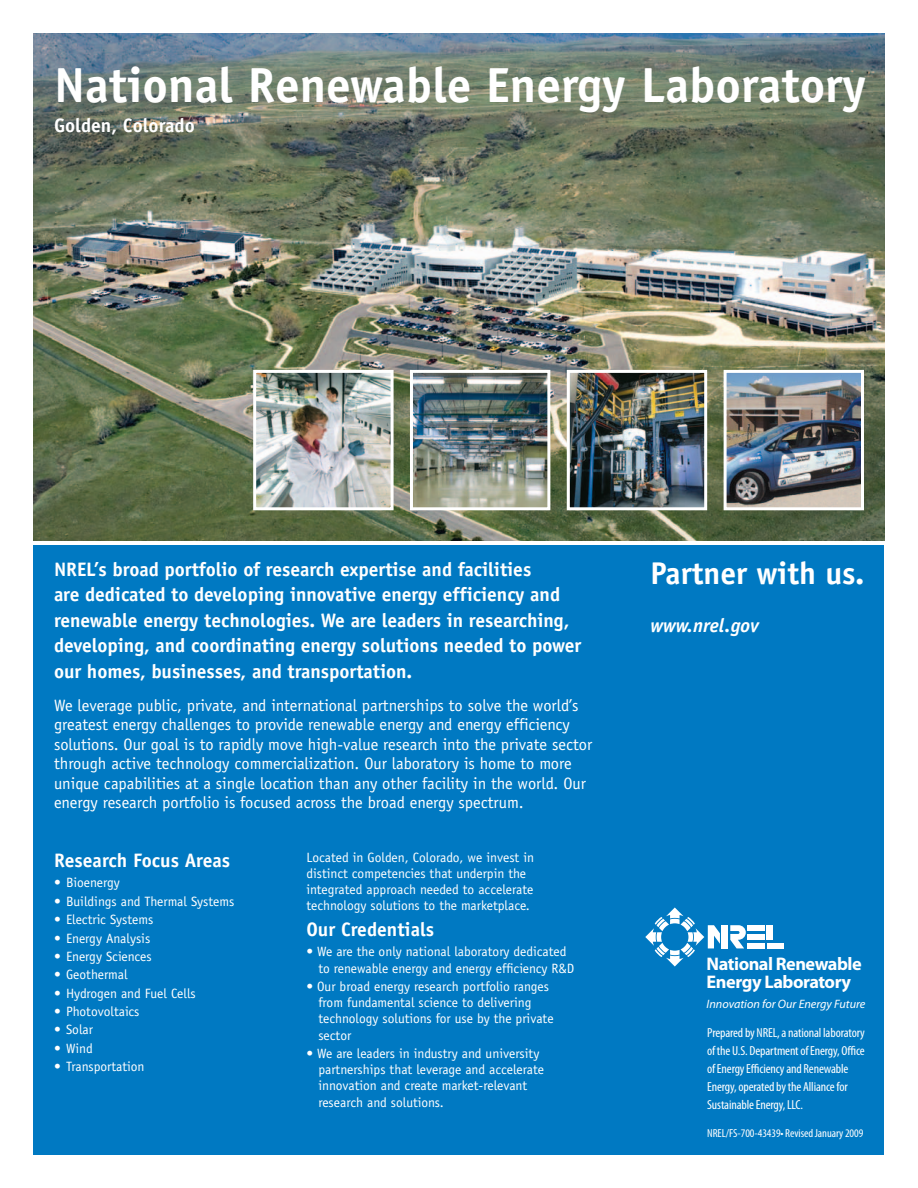
<style>
.page{position:relative;width:918px;height:1188px;background:#fff}
.page>*{position:absolute;margin:0;border:0;box-sizing:border-box;transform-origin:0 0}
.t1{font:700 49.35px "Officina Sans";color:#fff}
.t2{font:700 31.5px "Officina Sans";color:#fff}
.t3{font:700 19.5px/25.5px "Officina Sans";letter-spacing:-.005em;color:#fff}
.t4{font:italic 700 19.5px "Officina Sans ITC Std";color:#fff}
.t5{font:700 18.3px/18.3px "Myriad Pro";letter-spacing:-.025em;color:#fff}
.t6{font:16.5px/19.5px "Officina Sans";color:#fff}
.t7{font:13.5px/16.2px "Officina Sans";color:#fff}
.t8{font:condensed 13.05px/18px "Myriad Pro";letter-spacing:-.01em;color:#fff}
.t9{font:italic 12.15px "Myriad Pro";color:#fff}
.t10{font:condensed 11.7px "Myriad Pro";letter-spacing:-.005em;color:#fff}
</style>
<div class="page">
<img style="left:34px;top:34px;width:850px;height:506px">
<div style="left:34px;top:545px;width:850px;height:609px;background:#0079c2"></div>
<img style="left:728px;top:374px;width:132px;height:132px">
<div style="left:724px;top:370px;width:140px;height:140px;border:3px solid #fff"></div>
<img style="left:571px;top:374px;width:132px;height:132px">
<div style="left:567px;top:370px;width:140px;height:140px;border:3px solid #fff"></div>
<img style="left:414px;top:374px;width:132px;height:132px">
<div style="left:410px;top:370px;width:140px;height:140px;border:3px solid #fff"></div>
<img style="left:257px;top:374px;width:133px;height:132px">
<div style="left:253px;top:370px;width:141px;height:140px;border:3px solid #fff"></div>
<div style="left:767px;top:943px;width:17px;height:5px;background:#fff"></div>
<div style="left:767px;top:925px;width:6px;height:15px;background:#fff"></div>
<div style="left:747px;top:943px;width:17px;height:5px;background:#fff"></div>
<div style="left:747px;top:934px;width:17px;height:6px;background:#fff"></div>
<div style="left:747px;top:925px;width:17px;height:6px;background:#fff"></div>
<svg style="left:730px;top:925px;width:16px;height:23px"></svg>
<div style="left:722px;top:925px;width:6px;height:23px;background:#fff"></div>
<svg style="left:645px;top:907px;width:75px;height:60px"></svg>
<h1 class="t1" style="left:54px;top:54px;width:814px">National Renewable Energy Laboratory</h1>
<h3 class="t3" style="left:54px;top:112px;width:142px">Golden, Colorado</h3>
<p class="t3" style="left:54px;top:556px;width:529px">NREL’s broad portfolio of research expertise and facilities<br>are dedicated to developing innovative energy efficiency and renewable energy technologies. We are leaders in researching, developing, and coordinating energy solutions needed to power our homes, businesses, and transportation.</p>
<p class="t6" style="left:54px;top:696px;width:540px">We leverage public, private, and international partnerships to solve the world’s greatest energy challenges to provide renewable energy and energy efficiency solutions. Our goal is to rapidly move high-value research into the private sector through active technology commercialization. Our laboratory is home to more unique capabilities at a single location than any other facility in the world. Our energy research portfolio is focused across the broad energy spectrum.</p>
<h3 class="t3" style="left:54px;top:847px;width:178px">Research Focus Areas</h3>
<p class="t7" style="left:54px;top:875px;width:67px">• Bioenergy</p>
<p class="t7" style="left:54px;top:893px;width:182px">• Buildings and Thermal Systems</p>
<p class="t7" style="left:54px;top:912px;width:101px">• Electric Systems</p>
<p class="t7" style="left:54px;top:930px;width:98px">• Energy Analysis</p>
<p class="t7" style="left:54px;top:948px;width:99px">• Energy Sciences</p>
<p class="t7" style="left:54px;top:967px;width:75px">• Geothermal</p>
<p class="t7" style="left:54px;top:985px;width:143px">• Hydrogen and Fuel Cells</p>
<p class="t7" style="left:54px;top:1003px;width:87px">• Photovoltaics</p>
<p class="t7" style="left:54px;top:1022px;width:41px">• Solar</p>
<p class="t7" style="left:54px;top:1040px;width:40px">• Wind</p>
<p class="t7" style="left:54px;top:1058px;width:92px">• Transportation</p>
<p class="t7" style="left:306px;top:849px;width:229px">Located in Golden, Colorado, we invest in distinct competencies that underpin the integrated approach needed to accelerate technology solutions to the marketplace.</p>
<h3 class="t3" style="left:306px;top:916px;width:129px">Our Credentials</h3>
<p class="t7" style="left:318px;top:944px;width:258px;text-indent:-12px">• We are the only national laboratory dedicated to renewable energy and energy efficiency R&amp;D</p>
<p class="t7" style="left:318px;top:978px;width:237px;text-indent:-12px">• Our broad energy research portfolio ranges from fundamental science to delivering technology solutions for use by the private sector</p>
<p class="t7" style="left:318px;top:1045px;width:227px;text-indent:-12px">• We are leaders in industry and university partnerships that leverage and accelerate innovation and create market-relevant research and solutions.</p>
<h2 class="t2" style="left:650px;top:553px;width:216px">Partner with us.</h2>
<h3 class="t4" style="left:650px;top:613px;width:110px">www.nrel.gov</h3>
<h3 class="t5" style="left:707px;top:955px;width:157px">National Renewable<br>Energy Laboratory</h3>
<p class="t9" style="left:707px;top:997px;width:160px">Innovation for Our Energy Future</p>
<p class="t8" style="left:707px;top:1024px;width:159px">Prepared by NREL, a national laboratory of the U.S. Department of Energy, Office of Energy Efficiency and Renewable Energy, operated by the Alliance for Sustainable Energy, LLC.</p>
<p class="t10" style="left:707px;top:1127px;width:158px">NREL/FS-700-43439• Revised January 2009</p>
</div>
